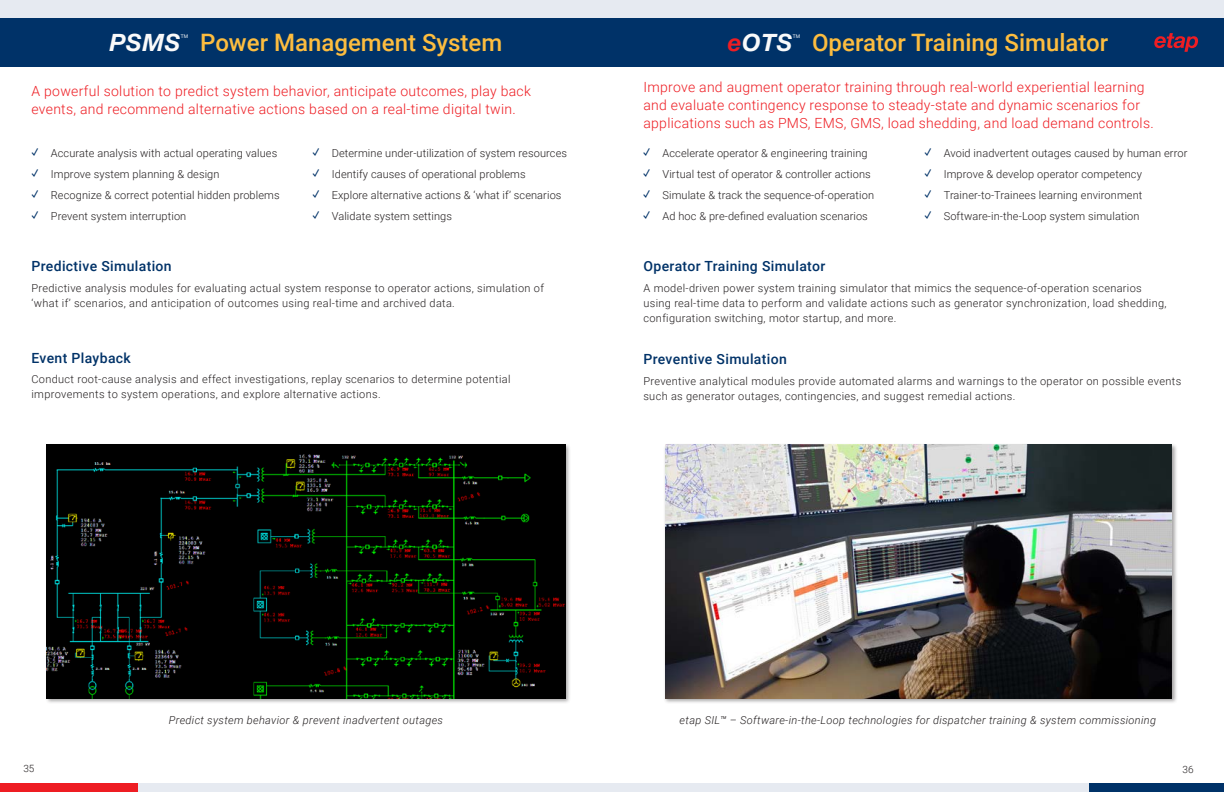
<style>
.page{position:relative;width:1224px;height:792px;background:#fff}
.page>*{position:absolute;margin:0;border:0;box-sizing:border-box;transform-origin:0 0}
.t1{font:500 24px "Roboto";color:#fdbd3f}
.t2{font:italic 700 24px "Helvetica Neue Cyr";letter-spacing:.025em;color:#fafafa}
.H1_Text{font:300 14px/18px "Roboto";letter-spacing:.02em;color:#ee1d23}
.H3_Header_Blue{font:500 14px "Roboto";letter-spacing:.025em;color:#003268}
.Paragraph{font:300 11px/15px "Roboto";letter-spacing:.025em;color:#231f20}
.t3{font:italic 300 11px "Roboto";letter-spacing:.03em;color:#231f20}
.t4{font:300 10px "Roboto";color:#231f20}
.t5{font:5px "Helvetica Neue";color:#fafafa}
.s1{font-family:"Proxima Nova";font-weight:700;font-size:12px;color:#003268}
.s2{color:#ee1d23}
</style>
<div class="page">
<div style="left:0;top:0;width:1224px;height:66px;background:#e6eaf1"></div>
<div style="left:0;top:18px;width:1224px;height:48px;background:#003268"></div>
<svg style="left:1154px;top:33px;width:44px;height:19px"></svg>
<div style="left:45px;top:443px;width:526px;height:261px;background:#231f20;opacity:.4"></div>
<img style="left:47px;top:445px;width:518px;height:253px">
<div style="left:663px;top:443px;width:514px;height:261px;background:#231f20;opacity:.4"></div>
<img style="left:665px;top:445px;width:507px;height:253px">
<div style="left:1089px;top:783px;width:135px;height:9px;background:#003268"></div>
<div style="left:0;top:783px;width:138px;height:9px;background:#ee1d23"></div>
<div style="left:138px;top:783px;width:951px;height:9px;background:#e6eaf1"></div>
<h1 class="t2" style="left:110px;top:30px;width:72px">PSMS</h1>
<h1 class="t5" style="left:181px;top:33px;width:9px">TM</h1>
<h1 class="t1" style="left:200px;top:26px;width:304px">Power Management System</h1>
<p class="H1_Text" style="left:32px;top:82px;width:501px">A powerful solution to predict system behavior, anticipate outcomes, play back events, and recommend alternative actions based on a real-time digital twin.</p>
<p class="Paragraph" style="left:32px;top:145px;width:247px"><span class="s1">✓</span> Accurate analysis with actual operating values</p>
<p class="Paragraph" style="left:32px;top:166px;width:189px"><span class="s1">✓</span> Improve system planning &amp; design</p>
<p class="Paragraph" style="left:32px;top:187px;width:249px"><span class="s1">✓</span> Recognize &amp; correct potential hidden problems</p>
<p class="Paragraph" style="left:32px;top:208px;width:156px"><span class="s1">✓</span> Prevent system interruption</p>
<p class="Paragraph" style="left:313px;top:145px;width:256px"><span class="s1">✓</span> Determine under-utilization of system resources</p>
<p class="Paragraph" style="left:313px;top:166px;width:215px"><span class="s1">✓</span> Identify causes of operational problems</p>
<p class="Paragraph" style="left:313px;top:187px;width:250px"><span class="s1">✓</span> Explore alternative actions &amp; ‘what if’ scenarios</p>
<p class="Paragraph" style="left:313px;top:208px;width:141px"><span class="s1">✓</span> Validate system settings</p>
<p class="H3_Header_Blue" style="left:32px;top:256px;width:142px">Predictive Simulation</p>
<p class="Paragraph" style="left:32px;top:280px;width:514px">Predictive analysis modules for evaluating actual system response to operator actions, simulation of ‘what if’ scenarios, and anticipation of outcomes using real-time and archived data.</p>
<p class="H3_Header_Blue" style="left:32px;top:348px;width:101px">Event Playback</p>
<p class="Paragraph" style="left:32px;top:372px;width:481px">Conduct root-cause analysis and effect investigations, replay scenarios to determine potential improvements to system operations, and explore alternative actions.</p>
<h1 class="t2" style="left:728px;top:30px;width:66px"><span class="s2">e</span>OTS</h1>
<h1 class="t5" style="left:793px;top:33px;width:9px">TM</h1>
<h1 class="t1" style="left:812px;top:26px;width:298px">Operator Training Simulator</h1>
<p class="H1_Text" style="left:644px;top:77px;width:512px">Improve and augment operator training through real-world experiential learning and evaluate contingency response to steady-state and dynamic scenarios for applications such as PMS, EMS, GMS, load shedding, and load demand controls.</p>
<p class="Paragraph" style="left:644px;top:145px;width:226px"><span class="s1">✓</span> Accelerate operator &amp; engineering training</p>
<p class="Paragraph" style="left:644px;top:166px;width:229px"><span class="s1">✓</span> Virtual test of operator &amp; controller actions</p>
<p class="Paragraph" style="left:644px;top:187px;width:232px"><span class="s1">✓</span> Simulate &amp; track the sequence-of-operation</p>
<p class="Paragraph" style="left:644px;top:208px;width:226px"><span class="s1">✓</span> Ad hoc &amp; pre-defined evaluation scenarios</p>
<p class="Paragraph" style="left:925px;top:145px;width:264px"><span class="s1">✓</span> Avoid inadvertent outages caused by human error</p>
<p class="Paragraph" style="left:925px;top:166px;width:219px"><span class="s1">✓</span> Improve &amp; develop operator competency</p>
<p class="Paragraph" style="left:925px;top:187px;width:219px"><span class="s1">✓</span> Trainer-to-Trainees learning environment</p>
<p class="Paragraph" style="left:925px;top:208px;width:216px"><span class="s1">✓</span> Software-in-the-Loop system simulation</p>
<p class="H3_Header_Blue" style="left:644px;top:256px;width:183px">Operator Training Simulator</p>
<p class="Paragraph" style="left:644px;top:280px;width:525px">A model-driven power system training simulator that mimics the sequence-of-operation scenarios using real-time data to perform and validate actions such as generator synchronization, load shedding, configuration switching, motor startup, and more.</p>
<p class="H3_Header_Blue" style="left:643px;top:349px;width:145px">Preventive Simulation</p>
<p class="Paragraph" style="left:643px;top:373px;width:539px">Preventive analytical modules provide automated alarms and warnings to the operator on possible events such as generator outages, contingencies, and suggest remedial actions.</p>
<p class="t3" style="left:169px;top:713px;width:276px">Predict system behavior &amp; prevent inadvertent outages</p>
<p class="t3" style="left:680px;top:712px;width:478px">etap SIL™ – Software-in-the-Loop technologies for dispatcher training &amp; system commissioning</p>
<p class="t4" style="left:23px;top:761px;width:13px">35</p>
<p class="t4" style="left:1183px;top:762px;width:13px">36</p>
</div>
